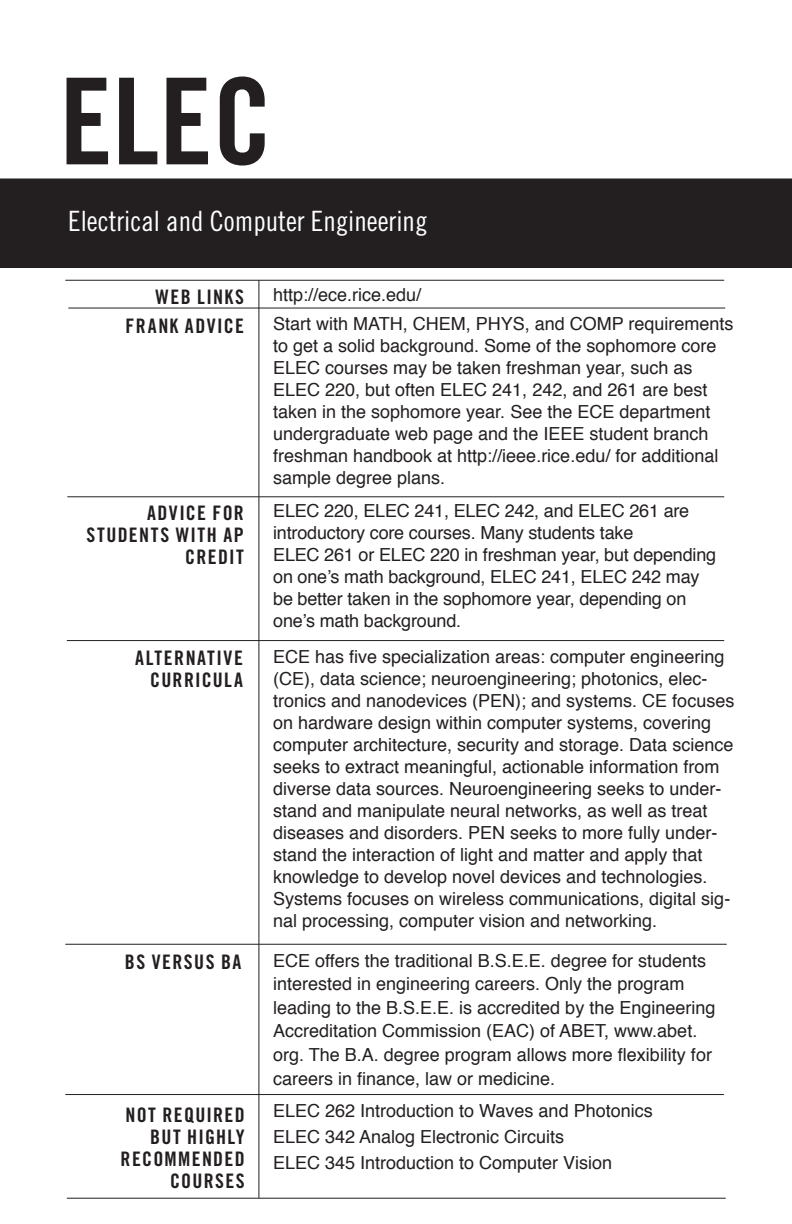
<style>
.page{position:relative;width:792px;height:1224px;background:#fff}
.page>*{position:absolute;margin:0;border:0;box-sizing:border-box;transform-origin:0 0}
.t1{font:120px "Trade Gothic Bold Cond Twenty";color:#231f20}
.t2{font:28px "Trade Gothic Cond Eighteen";color:#fff}
.t3{font:20px/22px "Trade Gothic Bold Cond Twenty";letter-spacing:.07em;color:#231f20;text-align:right}
.t4{font:18px/22px "Helvetica";color:#231f20}
</style>
<div class="page">
<div style="left:0;top:178px;width:792px;height:90px;background:#231f20"></div>
<hr style="left:67px;top:1198px;width:659px;height:1px;background:#231f20">
<hr style="left:65px;top:280px;width:659px;height:1px;background:#231f20">
<hr style="left:67px;top:640px;width:657px;height:1px;background:#231f20">
<hr style="left:67px;top:496px;width:657px;height:1px;background:#231f20">
<hr style="left:259px;top:280px;width:1px;height:918px;background:#231f20">
<hr style="left:68px;top:308px;width:657px;height:1px;background:#231f20">
<hr style="left:65px;top:944px;width:662px;height:1px;background:#231f20">
<hr style="left:65px;top:1094px;width:659px;height:1px;background:#231f20">
<p class="t1" style="left:59px;top:49px;width:215px">ELEC</p>
<p class="t2" style="left:68px;top:205px;width:361px">Electrical and Computer Engineering</p>
<p class="t3" style="left:156px;top:285px;width:90px">WEB LINKS</p>
<p class="t4" style="left:273px;top:284px;width:150px">http://ece.rice.edu/</p>
<p class="t3" style="left:126px;top:315px;width:120px">FRANK ADVICE</p>
<p class="t4" style="left:273px;top:313px;width:462px">Start with MATH, CHEM, PHYS, and COMP requirements to get a solid background. Some of the sophomore core ELEC courses may be taken freshman year, such as ELEC 220, but often ELEC 241, 242, and 261 are best taken in the sophomore year. See the ECE department undergraduate web page and the IEEE student branch freshman handbook at http://ieee.rice.edu/ for additional sample degree plans.</p>
<p class="t3" style="left:86px;top:502px;width:159px">ADVICE FOR<br>STUDENTS WITH AP<br>CREDIT</p>
<p class="t3" style="left:135px;top:647px;width:109px">ALTERNATIVE<br>CURRICULA</p>
<p class="t4" style="left:273px;top:500px;width:445px">ELEC 220, ELEC 241, ELEC 242, and ELEC 261 are introductory core courses. Many students take<br>ELEC 261 or ELEC 220 in freshman year, but depending on one’s math background, ELEC 241, ELEC 242 may be better taken in the sophomore year, depending on one’s math background.</p>
<p class="t4" style="left:273px;top:646px;width:463px">ECE has five specialization areas: computer engineering (CE), data science; neuroengineering; photonics, elec&shy;tronics and nanodevices (PEN); and systems. CE focuses on hardware design within computer systems, covering computer architecture, security and storage. Data science seeks to extract meaningful, actionable information from diverse data sources. Neuroengineering seeks to under&shy;stand and manipulate neural networks, as well as treat diseases and disorders. PEN seeks to more fully under&shy;stand the interaction of light and matter and apply that knowledge to develop novel devices and technologies.<br>Systems focuses on wireless communications, digital sig&shy;nal processing, computer vision and networking.</p>
<p class="t3" style="left:125px;top:951px;width:118px">BS VERSUS BA</p>
<p class="t4" style="left:273px;top:950px;width:434px">ECE offers the traditional B.S.E.E. degree for students</p>
<p class="t4" style="left:273px;top:973px;width:413px">interested in engineering careers. Only the program</p>
<p class="t4" style="left:273px;top:997px;width:444px">leading to the B.S.E.E. is accredited by the Engineering</p>
<p class="t4" style="left:273px;top:1021px;width:426px">Accreditation Commission (EAC) of ABET, www.abet.</p>
<p class="t4" style="left:273px;top:1044px;width:440px">org. The B.A. degree program allows more flexibility for</p>
<p class="t4" style="left:273px;top:1068px;width:284px">careers in finance, law or medicine.</p>
<p class="t3" style="left:121px;top:1103px;width:126px">NOT REQUIRED<br>BUT HIGHLY<br>RECOMMENDED<br>COURSES</p>
<p class="t4" style="left:273px;top:1101px;width:381px">ELEC 262 Introduction to Waves and Photonics</p>
<p class="t4" style="left:273px;top:1126px;width:293px">ELEC 342 Analog Electronic Circuits</p>
<p class="t4" style="left:273px;top:1152px;width:340px">ELEC 345 Introduction to Computer Vision</p>
</div>
